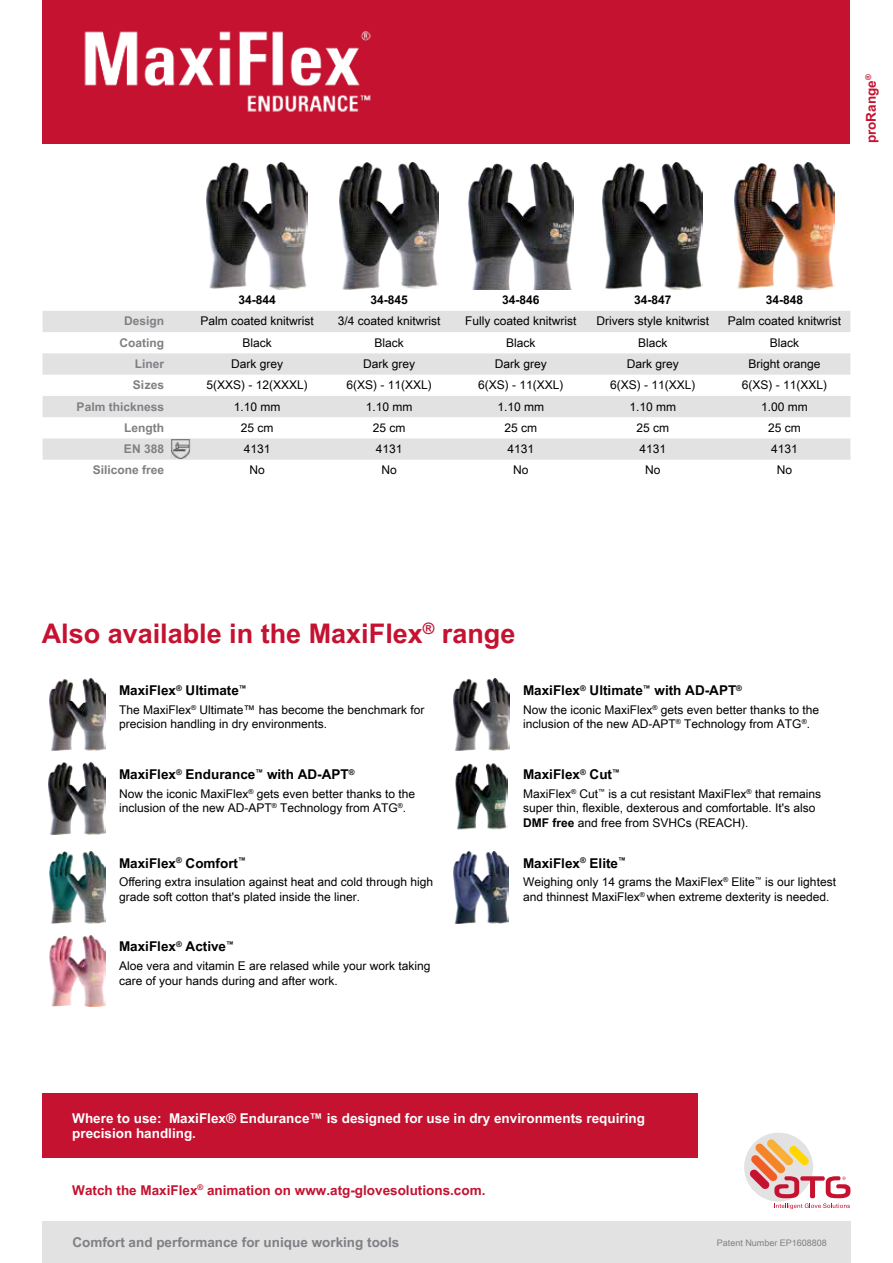
<style>
.page{position:relative;width:893px;height:1263px;background:#fff}
.page>*{position:absolute;margin:0;border:0;box-sizing:border-box;transform-origin:0 0}
.t1{font:700 27px "Arial Unicode MS";color:#c41230}
.t2{font:700 13.5px "Arial Unicode MS";color:#000}
.t3{font:700 13.5px/15px "Arial Unicode MS";color:#fff}
.t4{font:700 13.5px "Arial Unicode MS";color:#c41230}
.t5{font:700 13.5px "Arial Unicode MS";color:#807f83}
.t6{font:12px/14.4px "Arial Unicode MS";color:#000}
.t7{font:700 12px "Arial Unicode MS";color:#807f83}
.t8{font:700 12px "Arial Unicode MS";color:#000}
.t9{font:9px "Arial Unicode MS";color:#807f83}
.s1{font-weight:700}
</style>
<div class="page">
<div style="left:42px;top:1221px;width:808px;height:42px;background:#e2e2e3"></div>
<div style="left:43px;top:0;width:807px;height:143px;background:#c41230"></div>
<div style="left:744px;top:1132px;width:69px;height:69px;background:#e2e2e3;border-radius:50%"></div>
<svg style="left:749px;top:1139px;width:101px;height:70px"></svg>
<img style="left:84px;top:31px;width:287px;height:81px">
<div style="left:42px;top:1094px;width:655px;height:64px;background:#c41230"></div>
<svg style="left:43px;top:311px;width:807px;height:149px;fill:#e2e2e3"></svg>
<img style="left:207px;top:162px;width:101px;height:128px">
<img style="left:339px;top:162px;width:100px;height:128px">
<img style="left:468px;top:162px;width:105px;height:128px">
<img style="left:602px;top:162px;width:101px;height:128px">
<img style="left:735px;top:162px;width:99px;height:128px">
<img style="left:171px;top:438px;width:20px;height:22px">
<img style="left:49px;top:679px;width:56px;height:72px">
<img style="left:453px;top:679px;width:56px;height:72px">
<img style="left:49px;top:763px;width:57px;height:71px">
<img style="left:455px;top:763px;width:53px;height:67px">
<img style="left:49px;top:851px;width:56px;height:72px">
<img style="left:453px;top:851px;width:56px;height:72px">
<img style="left:49px;top:935px;width:56px;height:72px">
<p class="t4" style="left:861px;top:143px;width:70px;rotate:-90deg">proRange<sup>®</sup></p>
<p class="t8" style="left:239px;top:291px;width:39px">34-844</p>
<p class="t8" style="left:370px;top:291px;width:39px">34-845</p>
<p class="t8" style="left:502px;top:291px;width:39px">34-846</p>
<p class="t8" style="left:634px;top:291px;width:39px">34-847</p>
<p class="t8" style="left:766px;top:291px;width:39px">34-848</p>
<p class="t7" style="left:124px;top:312px;width:42px">Design</p>
<p class="t6" style="left:201px;top:314px;width:115px">Palm coated knitwrist</p>
<p class="t6" style="left:338px;top:314px;width:104px">3/4 coated knitwrist</p>
<p class="t6" style="left:465px;top:314px;width:113px">Fully coated knitwrist</p>
<p class="t6" style="left:596px;top:314px;width:114px">Drivers style knitwrist</p>
<p class="t6" style="left:728px;top:314px;width:115px">Palm coated knitwrist</p>
<p class="t7" style="left:119px;top:334px;width:46px">Coating</p>
<p class="t6" style="left:243px;top:335px;width:31px">Black</p>
<p class="t6" style="left:374px;top:335px;width:31px">Black</p>
<p class="t6" style="left:506px;top:335px;width:31px">Black</p>
<p class="t6" style="left:638px;top:335px;width:31px">Black</p>
<p class="t6" style="left:770px;top:335px;width:31px">Black</p>
<p class="t7" style="left:135px;top:355px;width:31px">Liner</p>
<p class="t6" style="left:231px;top:356px;width:54px">Dark grey</p>
<p class="t6" style="left:363px;top:356px;width:54px">Dark grey</p>
<p class="t6" style="left:495px;top:356px;width:54px">Dark grey</p>
<p class="t6" style="left:627px;top:356px;width:54px">Dark grey</p>
<p class="t6" style="left:748px;top:356px;width:74px">Bright orange</p>
<p class="t7" style="left:133px;top:376px;width:33px">Sizes</p>
<p class="t6" style="left:207px;top:378px;width:103px">5(XXS) - 12(XXXL)</p>
<p class="t6" style="left:346px;top:378px;width:87px">6(XS) - 11(XXL)</p>
<p class="t6" style="left:478px;top:378px;width:87px">6(XS) - 11(XXL)</p>
<p class="t6" style="left:610px;top:378px;width:87px">6(XS) - 11(XXL)</p>
<p class="t6" style="left:742px;top:378px;width:87px">6(XS) - 11(XXL)</p>
<p class="t7" style="left:77px;top:397px;width:89px">Palm thickness</p>
<p class="t6" style="left:234px;top:399px;width:48px">1.10 mm</p>
<p class="t6" style="left:366px;top:399px;width:48px">1.10 mm</p>
<p class="t6" style="left:497px;top:399px;width:48px">1.10 mm</p>
<p class="t6" style="left:629px;top:399px;width:48px">1.10 mm</p>
<p class="t6" style="left:761px;top:399px;width:48px">1.00 mm</p>
<p class="t7" style="left:124px;top:419px;width:41px">Length</p>
<p class="t6" style="left:241px;top:420px;width:34px">25 cm</p>
<p class="t6" style="left:373px;top:420px;width:34px">25 cm</p>
<p class="t6" style="left:504px;top:420px;width:34px">25 cm</p>
<p class="t6" style="left:636px;top:420px;width:34px">25 cm</p>
<p class="t6" style="left:768px;top:420px;width:34px">25 cm</p>
<p class="t7" style="left:124px;top:440px;width:42px">EN 388</p>
<p class="t6" style="left:244px;top:441px;width:28px">4131</p>
<p class="t6" style="left:376px;top:441px;width:28px">4131</p>
<p class="t6" style="left:508px;top:441px;width:28px">4131</p>
<p class="t6" style="left:639px;top:441px;width:28px">4131</p>
<p class="t6" style="left:771px;top:441px;width:28px">4131</p>
<p class="t7" style="left:93px;top:461px;width:73px">Silicone free</p>
<p class="t6" style="left:250px;top:463px;width:17px">No</p>
<p class="t6" style="left:381px;top:463px;width:17px">No</p>
<p class="t6" style="left:513px;top:463px;width:17px">No</p>
<p class="t6" style="left:645px;top:463px;width:17px">No</p>
<p class="t6" style="left:777px;top:463px;width:17px">No</p>
<h1 class="t1" style="left:42px;top:613px;width:475px">Also available in the MaxiFlex<sup>®</sup> range</h1>
<p class="t2" style="left:119px;top:681px;width:129px">MaxiFlex<sup>®</sup> Ultimate<sup>™</sup></p>
<p class="t6" style="left:119px;top:702px;width:307px">The MaxiFlex<sup>®</sup> Ultimate™ has become the benchmark for precision handling in dry environments.</p>
<p class="t2" style="left:523px;top:681px;width:220px">MaxiFlex<sup>®</sup> Ultimate<sup>™</sup> with AD-APT<sup>®</sup></p>
<p class="t6" style="left:523px;top:702px;width:297px">Now the iconic MaxiFlex<sup>®</sup> gets even better thanks to the inclusion of the new AD-APT<sup>®</sup> Technology from ATG<sup>®</sup>.</p>
<p class="t2" style="left:119px;top:764px;width:237px">MaxiFlex<sup>®</sup> Endurance<sup>™</sup> with AD-APT<sup>®</sup></p>
<p class="t6" style="left:119px;top:786px;width:297px">Now the iconic MaxiFlex<sup>®</sup> gets even better thanks to the inclusion of the new AD-APT<sup>®</sup> Technology from ATG<sup>®</sup>.</p>
<p class="t2" style="left:119px;top:853px;width:128px">MaxiFlex<sup>®</sup> Comfort<sup>™</sup></p>
<p class="t6" style="left:119px;top:875px;width:315px">Offering extra insulation against heat and cold through high grade soft cotton that's plated inside the liner.</p>
<p class="t2" style="left:523px;top:764px;width:98px">MaxiFlex<sup>®</sup> Cut<sup>™</sup></p>
<p class="t6" style="left:523px;top:786px;width:300px">MaxiFlex<sup>®</sup> Cut<sup>™</sup> is a cut resistant MaxiFlex<sup>®</sup> that remains super thin, flexible, dexterous and comfortable. It's also<br><span class="s1">DMF free</span> and free from SVHCs (REACH).</p>
<p class="t2" style="left:523px;top:853px;width:104px">MaxiFlex<sup>®</sup> Elite<sup>™</sup></p>
<p class="t6" style="left:523px;top:875px;width:314px">Weighing only 14 grams the MaxiFlex<sup>®</sup> Elite<sup>™</sup> is our lightest and thinnest MaxiFlex<sup>®</sup> when extreme dexterity is needed.</p>
<p class="t2" style="left:119px;top:937px;width:116px">MaxiFlex<sup>®</sup> Active<sup>™</sup></p>
<p class="t6" style="left:119px;top:958px;width:313px">Aloe vera and vitamin E are relased while your work taking care of your hands during and after work.</p>
<p class="t3" style="left:72px;top:1111px;width:574px">Where to use: MaxiFlex® Endurance™ is designed for use in dry environments requiring precision handling.</p>
<p class="t4" style="left:72px;top:1180px;width:415px">Watch the MaxiFlex<sup>®</sup> animation on www.atg-glovesolutions.com.</p>
<p class="t5" style="left:72px;top:1232px;width:329px">Comfort and performance for unique working tools</p>
<p class="t9" style="left:717px;top:1236px;width:112px">Patent Number EP1608808</p>
</div>
